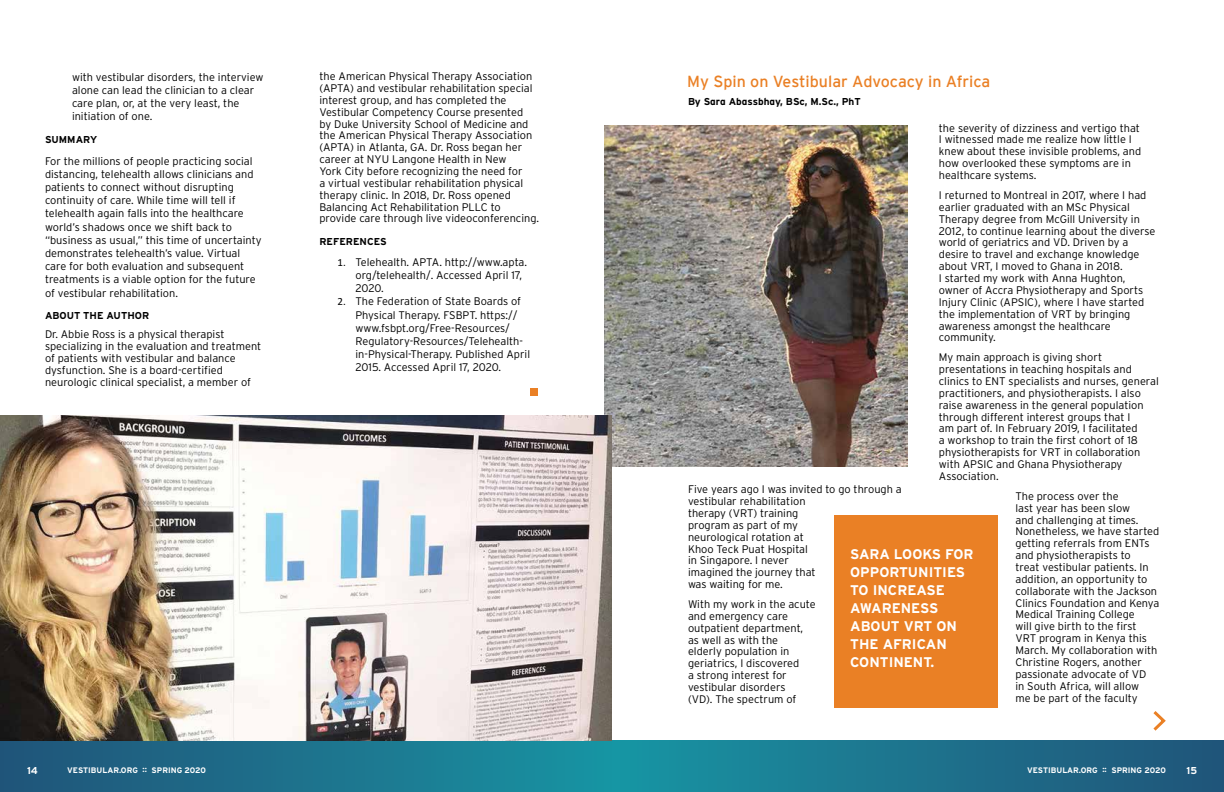
<style>
.page{position:relative;width:1224px;height:792px;background:#fff}
.page>*{position:absolute;margin:0;border:0;box-sizing:border-box;transform-origin:0 0}
.t1{font:16px "Interstate";color:#ea8025}
.t2{font:700 14px/18px "Interstate";color:#fff}
.t3{font:300 11px/11.9px "Interstate";color:#000}
.t4{font:700 10px "Interstate";color:#000}
.t5{font:700 10px "Interstate";color:#fff}
.t6{font:700 8px "Interstate";color:#fff}
.s1{font-family:"Calibri";font-weight:400}
</style>
<div class="page">
<div style="left:0;top:740px;width:612px;height:52px;background:linear-gradient(to right,#215378,#1893a2)"></div>
<div style="left:612px;top:740px;width:612px;height:52px;background:linear-gradient(to right,#1894a3,#215379)"></div>
<img style="left:605px;top:125px;width:302px;height:341px">
<svg style="left:1153px;top:711px;width:13px;height:20px"></svg>
<div style="left:834px;top:515px;width:163px;height:193px;background:#ea8025"></div>
<img style="left:0;top:415px;width:612px;height:325px">
<div style="left:530px;top:388px;width:8px;height:8px;background:#ea8025"></div>
<p class="t3" style="left:72px;top:70px;width:193px;line-height:13.2px">with vestibular disorders, the interview alone can lead the clinician to a clear care plan, or, at the very least, the initiation of one.</p>
<p class="t4" style="left:45px;top:134px;width:54px">SUMMARY</p>
<p class="t3" style="left:45px;top:154px;width:218px;line-height:13.2px">For the millions of people practicing social distancing, telehealth allows clinicians and patients to connect without disrupting continuity of care. While time will tell if telehealth again falls into the healthcare world’s shadows once we shift back to “business as usual,” this time of uncertainty demonstrates telehealth’s value. Virtual care for both evaluation and subsequent treatments is a viable option for the future of vestibular rehabilitation.</p>
<p class="t4" style="left:45px;top:309px;width:106px">ABOUT THE AUTHOR</p>
<p class="t3" style="left:45px;top:329px;width:218px">Dr. Abbie Ross is a physical therapist specializing in the evaluation and treatment of patients with vestibular and balance dysfunction. She is a board-certified neurologic clinical specialist, a member of</p>
<p class="t3" style="left:320px;top:70px;width:221px">the American Physical Therapy Association (APTA) and vestibular rehabilitation special interest group, and has completed the Vestibular Competency Course presented<br>by Duke University School of Medicine and the American Physical Therapy Association (APTA) in Atlanta, GA. Dr. Ross began her career at NYU Langone Health in New<br>York City before recognizing the need for<br>a virtual vestibular rehabilitation physical therapy clinic. In 2018, Dr. Ross opened Balancing Act Rehabilitation PLLC to provide care through live videoconferencing.</p>
<p class="t4" style="left:320px;top:235px;width:69px">REFERENCES</p>
<p class="t3" style="left:355px;top:255px;width:173px;line-height:13.2px;text-indent:-18px"><span class="s1">1.</span> Telehealth. APTA. http://www.apta. org/telehealth/. Accessed April 17,<br>2020.</p>
<p class="t3" style="left:355px;top:295px;width:176px;line-height:13.2px;text-indent:-18px"><span class="s1">2.</span> The Federation of State Boards of Physical Therapy. FSBPT. https:// www.fsbpt.org/Free-Resources/ Regulatory-Resources/Telehealth&shy;in-Physical-Therapy. Published April 2015. Accessed April 17, 2020.</p>
<h1 class="t1" style="left:687px;top:73px;width:305px">My Spin on Vestibular Advocacy in Africa</h1>
<p class="t4" style="left:688px;top:96px;width:174px">By Sara Abassbhay, BSc, M.Sc., PhT</p>
<p class="t3" style="left:939px;top:122px;width:204px">the severity of dizziness and vertigo that I witnessed made me realize how little I knew about these invisible problems, and how overlooked these symptoms are in healthcare systems.</p>
<p class="t3" style="left:939px;top:189px;width:218px">I returned to Montreal in 2017, where I had earlier graduated with an MSc Physical Therapy degree from McGill University in 2012, to continue learning about the diverse world of geriatrics and VD. Driven by a desire to travel and exchange knowledge about VRT, I moved to Ghana in 2018.<br>I started my work with Anna Hughton, owner of Accra Physiotherapy and Sports Injury Clinic (APSIC), where I have started the implementation of VRT by bringing awareness amongst the healthcare community.</p>
<p class="t3" style="left:939px;top:351px;width:221px">My main approach is giving short presentations in teaching hospitals and clinics to ENT specialists and nurses, general practitioners, and physiotherapists. I also raise awareness in the general population through different interest groups that I<br>am part of. In February 2019, I facilitated<br>a workshop to train the first cohort of 18 physiotherapists for VRT in collaboration with APSIC and Ghana Physiotherapy Association.</p>
<p class="t3" style="left:1015px;top:490px;width:145px">The process over the<br>last year has been slow<br>and challenging at times.<br>Nonetheless, we have started getting referrals from ENTs and physiotherapists to<br>treat vestibular patients. In addition, an opportunity to collaborate with the Jackson<br>Clinics Foundation and Kenya<br>Medical Training College<br>will give birth to the first<br>VRT program in Kenya this<br>March. My collaboration with<br>Christine Rogers, another passionate advocate of VD<br>in South Africa, will allow<br>me be part of the faculty</p>
<p class="t3" style="left:688px;top:483px;width:215px">Five years ago I was invited to go through a vestibular rehabilitation<br>therapy (VRT) training<br>program as part of my<br>neurological rotation at<br>Khoo Teck Puat Hospital<br>in Singapore. I never<br>imagined the journey that<br>was waiting for me.</p>
<p class="t3" style="left:688px;top:598px;width:129px">With my work in the acute and emergency care outpatient department, as well as with the<br>elderly population in geriatrics, I discovered<br>a strong interest for vestibular disorders<br>(VD). The spectrum of</p>
<p class="t2" style="left:850px;top:545px;width:125px">SARA LOOKS FOR<br>OPPORTUNITIES<br>TO INCREASE<br>AWARENESS<br>ABOUT VRT ON<br>THE AFRICAN<br>CONTINENT.</p>
<p class="t5" style="left:27px;top:765px;width:12px">14</p>
<p class="t6" style="left:67px;top:766px;width:140px">VESTIBULAR.ORG :: SPRING 2020</p>
<p class="t6" style="left:1027px;top:766px;width:140px">VESTIBULAR.ORG :: SPRING 2020</p>
<p class="t5" style="left:1187px;top:765px;width:12px">15</p>
</div>
